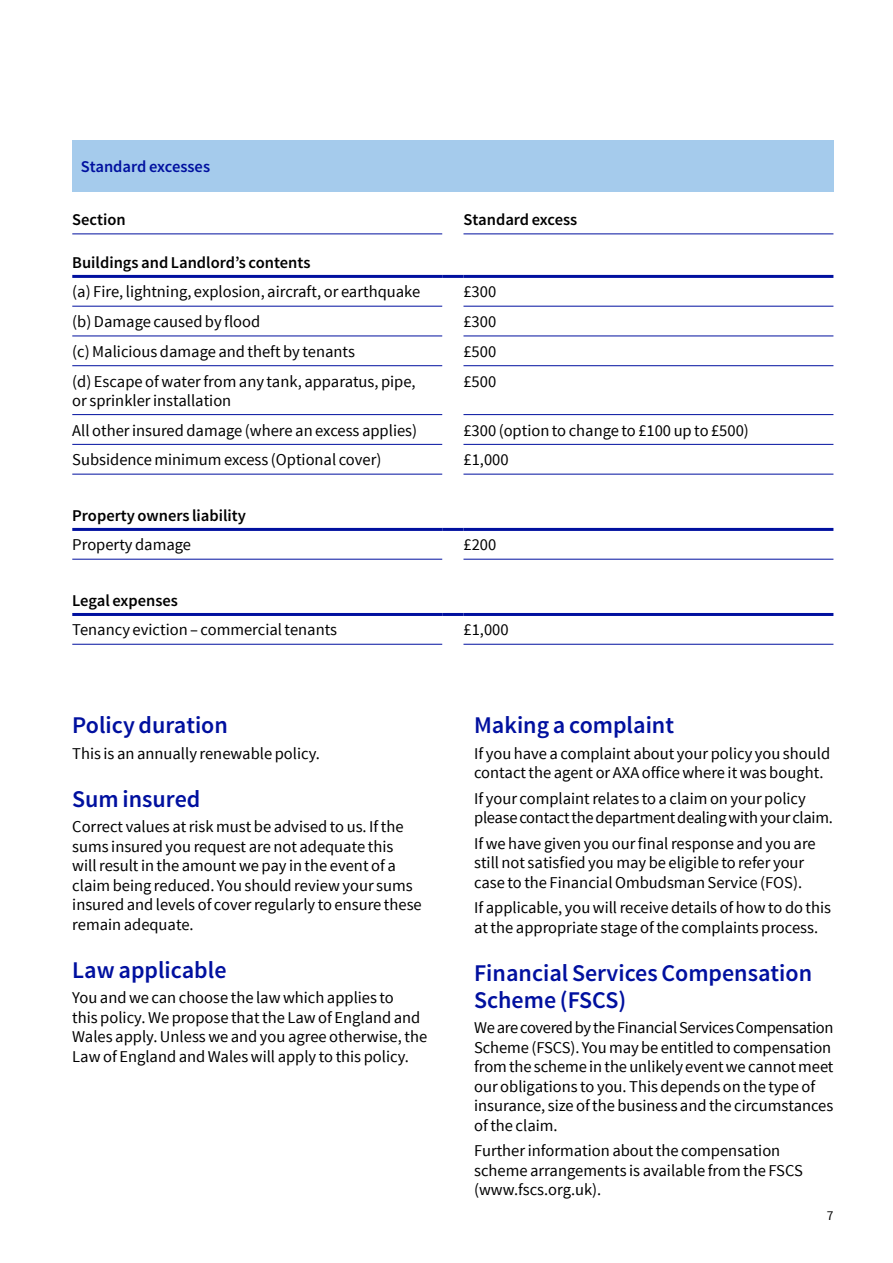
<style>
.page{position:relative;width:893px;height:1263px;background:#fff}
.page>*{position:absolute;margin:0;border:0;box-sizing:border-box;transform-origin:0 0}
.t1{font:600 24px/27px "Source Sans Pro";color:#00109f}
.t2{font:16.5px/19.5px "Source Sans Pro";color:#000}
.t3{font:16.5px/19.5px "Source Sans Pro";letter-spacing:-.02em;color:#000}
.t4{font:600 16.5px "Source Sans Pro";color:#000}
.t5{font:600 16.5px "Source Sans Pro";color:#00109f}
.t6{font:13.5px "Source Sans Pro";color:#000}
</style>
<div class="page">
<div style="left:72px;top:140px;width:761px;height:51px;background:#a5cbec"></div>
<hr style="left:463px;top:306px;width:370px;height:1px;background:#00109f">
<hr style="left:463px;top:336px;width:370px;height:1px;background:#00109f">
<hr style="left:463px;top:365px;width:370px;height:1px;background:#00109f">
<hr style="left:463px;top:414px;width:370px;height:1px;background:#00109f">
<hr style="left:463px;top:444px;width:370px;height:1px;background:#00109f">
<hr style="left:463px;top:275px;width:370px;height:3px;background:#00109f">
<hr style="left:463px;top:474px;width:370px;height:1px;background:#00109f">
<hr style="left:72px;top:233px;width:370px;height:1px;background:#00109f">
<hr style="left:463px;top:233px;width:370px;height:1px;background:#00109f">
<hr style="left:72px;top:306px;width:370px;height:1px;background:#00109f">
<hr style="left:72px;top:336px;width:370px;height:1px;background:#00109f">
<hr style="left:72px;top:365px;width:370px;height:1px;background:#00109f">
<hr style="left:72px;top:414px;width:370px;height:1px;background:#00109f">
<hr style="left:72px;top:444px;width:370px;height:1px;background:#00109f">
<hr style="left:72px;top:474px;width:370px;height:1px;background:#00109f">
<hr style="left:72px;top:559px;width:370px;height:1px;background:#00109f">
<hr style="left:463px;top:559px;width:370px;height:1px;background:#00109f">
<hr style="left:72px;top:644px;width:370px;height:1px;background:#00109f">
<hr style="left:463px;top:644px;width:370px;height:1px;background:#00109f">
<hr style="left:72px;top:275px;width:370px;height:3px;background:#00109f">
<hr style="left:442px;top:275px;width:21px;height:3px;background:#00109f">
<hr style="left:72px;top:528px;width:370px;height:3px;background:#00109f">
<hr style="left:442px;top:528px;width:21px;height:3px;background:#00109f">
<hr style="left:463px;top:528px;width:370px;height:3px;background:#00109f">
<hr style="left:72px;top:613px;width:370px;height:3px;background:#00109f">
<hr style="left:442px;top:613px;width:21px;height:3px;background:#00109f">
<hr style="left:463px;top:613px;width:370px;height:3px;background:#00109f">
<p class="t5" style="left:81px;top:156px;width:131px">Standard excesses</p>
<p class="t4" style="left:72px;top:209px;width:55px">Section</p>
<p class="t4" style="left:463px;top:209px;width:115px">Standard excess</p>
<p class="t4" style="left:72px;top:252px;width:240px">Buildings and Landlord’s contents</p>
<p class="t2" style="left:72px;top:282px;width:349px">(a) Fire, lightning, explosion, aircraft, or earthquake</p>
<p class="t2" style="left:463px;top:282px;width:34px">£300</p>
<p class="t2" style="left:72px;top:312px;width:190px">(b) Damage caused by flood</p>
<p class="t2" style="left:463px;top:312px;width:34px">£300</p>
<p class="t2" style="left:72px;top:342px;width:284px">(c) Malicious damage and theft by tenants</p>
<p class="t2" style="left:463px;top:342px;width:34px">£500</p>
<p class="t2" style="left:72px;top:372px;width:345px">(d) Escape of water from any tank, apparatus, pipe, or sprinkler installation</p>
<p class="t2" style="left:463px;top:372px;width:34px">£500</p>
<p class="t2" style="left:72px;top:421px;width:346px">All other insured damage (where an excess applies)</p>
<p class="t2" style="left:463px;top:421px;width:287px">£300 (option to change to £100 up to £500)</p>
<p class="t2" style="left:72px;top:450px;width:311px">Subsidence minimum excess (Optional cover)</p>
<p class="t2" style="left:463px;top:450px;width:47px">£1,000</p>
<p class="t4" style="left:72px;top:505px;width:175px">Property owners liability</p>
<p class="t2" style="left:72px;top:535px;width:120px">Property damage</p>
<p class="t2" style="left:463px;top:535px;width:34px">£200</p>
<p class="t4" style="left:72px;top:590px;width:107px">Legal expenses</p>
<p class="t2" style="left:72px;top:620px;width:266px">Tenancy eviction – commercial tenants</p>
<p class="t2" style="left:463px;top:620px;width:47px">£1,000</p>
<h1 class="t1" style="left:72px;top:712px;width:157px">Policy duration</h1>
<p class="t2" style="left:72px;top:744px;width:249px">This is an annually renewable policy.</p>
<h1 class="t1" style="left:72px;top:786px;width:130px">Sum insured</h1>
<p class="t2" style="left:72px;top:817px;width:351px">Correct values at risk must be advised to us. If the sums insured you request are not adequate this<br>will result in the amount we pay in the event of a claim being reduced. You should review your sums insured and levels of cover regularly to ensure these remain adequate.</p>
<h1 class="t1" style="left:72px;top:957px;width:156px">Law applicable</h1>
<p class="t2" style="left:72px;top:988px;width:356px">You and we can choose the law which applies to<br>this policy. We propose that the Law of England and Wales apply. Unless we and you agree otherwise, the Law of England and Wales will apply to this policy.</p>
<h1 class="t1" style="left:474px;top:712px;width:201px">Making a complaint</h1>
<p class="t2" style="left:474px;top:744px;width:357px">If you have a complaint about your policy you should contact the agent or AXA office where it was bought.</p>
<p class="t3" style="left:474px;top:789px;width:360px">If your complaint relates to a claim on your policy please contact the department dealing with your claim.</p>
<p class="t2" style="left:474px;top:834px;width:343px">If we have given you our final response and you are still not satisfied you may be eligible to refer your case to the Financial Ombudsman Service (FOS).</p>
<p class="t2" style="left:474px;top:898px;width:358px">If applicable, you will receive details of how to do this at the appropriate stage ofthe complaints process.</p>
<h1 class="t1" style="left:474px;top:960px;width:340px">Financial Services Compensation<br>Scheme (FSCS)</h1>
<p class="t2" style="left:474px;top:1018px;width:361px">We are covered by the Financial Services Compensation Scheme (FSCS). You may be entitled to compensation from the scheme in the unlikely event we cannot meet our obligations to you. This depends on the type of insurance, size of the business and the circumstances of the claim.</p>
<p class="t2" style="left:474px;top:1141px;width:330px">Further information about the compensation scheme arrangements is available from the FSCS (www.fscs.org.uk).</p>
<p class="t6" style="left:827px;top:1207px;width:8px">7</p>
</div>
